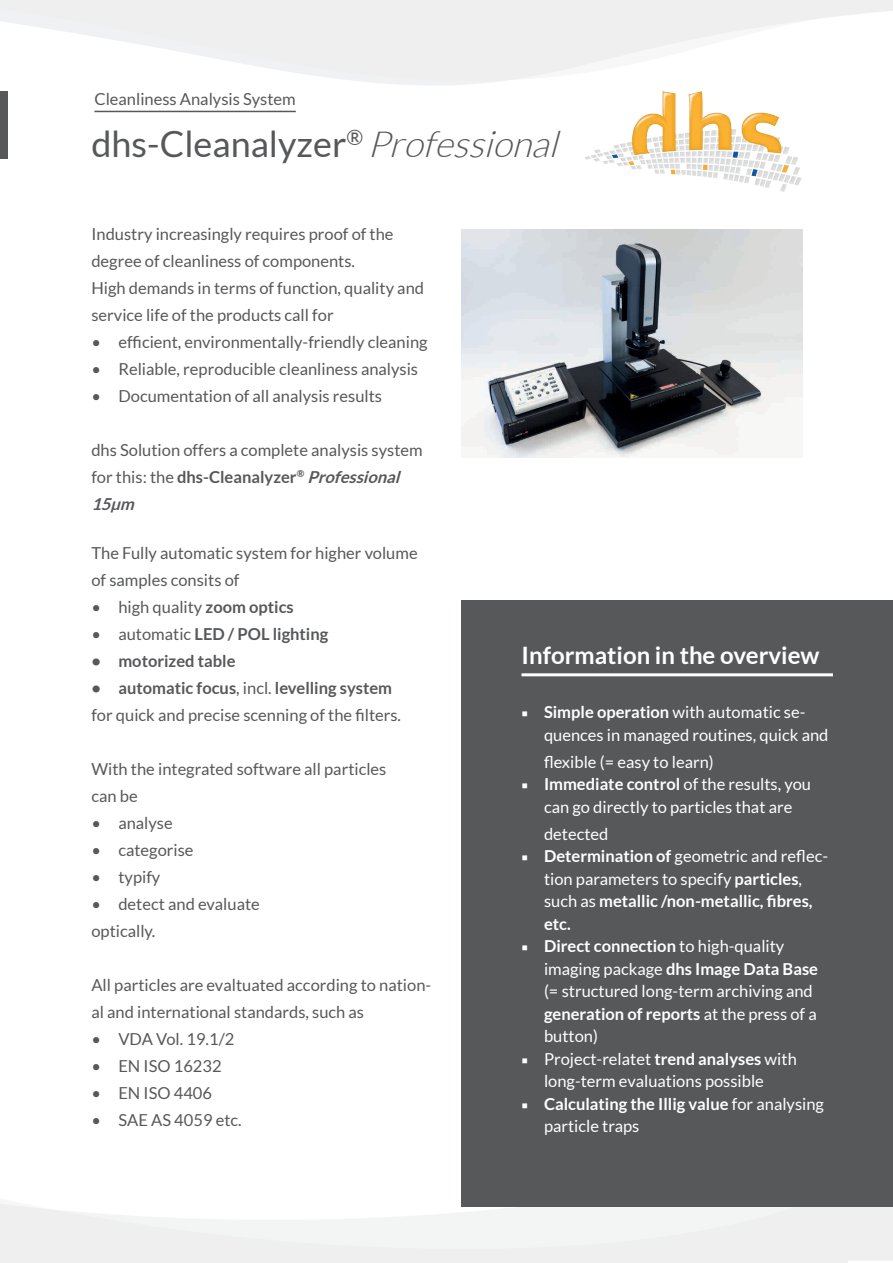
<style>
.page{position:relative;width:893px;height:1263px;background:#fff}
.page>*{position:absolute;margin:0;border:0;box-sizing:border-box;transform-origin:0 0}
.t1{font:36px "Lato";color:#57585a}
.t2{font:700 24px "Lato";color:#fff}
.t3{font:16.5px/27px "Lato";color:#57585a}
.t4{font:16.5px/22.5px "Lato";color:#fff}
.t5{font:700 16.5px/22.5px "Lato";color:#fff}
.t6{font:700 16.5px "Lato";color:#57585a}
.s1{font-weight:300;font-style:italic}
.s2{font-weight:700}
.s3{font-weight:700;font-style:italic}
.s4{font-weight:400}
.s5{font-family:"Minion Pro"}
.s6{font-family:"Minion Pro";font-weight:400}
</style>
<div class="page">
<img style="left:0;top:0;width:893px;height:1263px">
<img style="left:585px;top:91px;width:216px;height:100px">
<hr style="left:94px;top:111px;width:202px;height:1px;background:#57585a">
<div style="left:0;top:91px;width:8px;height:68px;background:#57585a"></div>
<div style="left:461px;top:600px;width:432px;height:606px;background:#57585a"></div>
<hr style="left:521px;top:673px;width:312px;height:3px;background:#fff">
<img style="left:461px;top:230px;width:341px;height:227px">
<p class="t3" style="left:94px;top:85px;width:203px">Cleanliness Analysis System</p>
<h1 class="t1" style="left:91px;top:124px;width:477px">dhs-Cleanalyzer<sup>®</sup> <span class="s1">Professional</span></h1>
<p class="t3" style="left:91px;top:220px;width:334px">Industry increasingly requires proof of the degree of cleanliness of components.<br>High demands in terms of function, quality and service life of the products call for</p>
<p class="t3" style="left:91px;top:328px;width:338px">• efficient, environmentally-friendly cleaning</p>
<p class="t3" style="left:91px;top:355px;width:328px">• Reliable, reproducible cleanliness analysis</p>
<p class="t3" style="left:91px;top:382px;width:292px">• Documentation of all analysis results</p>
<p class="t3" style="left:91px;top:436px;width:333px">dhs Solution offers a complete analysis system for this: the <span class="s2">dhs-Cleanalyzer</span><sup>®</sup> <span class="s3">Professional<br>15µm</span></p>
<p class="t3" style="left:91px;top:540px;width:328px">The Fully automatic system for higher volume of samples consits of</p>
<p class="t3" style="left:91px;top:594px;width:204px">• high quality <span class="s2">zoom optics</span></p>
<p class="t6" style="left:91px;top:625px;width:238px"><span class="s4">• automatic</span> LED / POL lighting</p>
<p class="t6" style="left:91px;top:652px;width:146px">• motorized table</p>
<p class="t3" style="left:91px;top:675px;width:311px"><span class="s2">• automatic focus</span>, incl. <span class="s2">levelling system </span>for quick and precise scenning of the filters.</p>
<p class="t3" style="left:91px;top:756px;width:297px">With the integrated software all particles can be</p>
<p class="t3" style="left:91px;top:810px;width:83px">• analyse</p>
<p class="t3" style="left:91px;top:837px;width:104px">• categorise</p>
<p class="t3" style="left:91px;top:864px;width:70px">• typify</p>
<p class="t3" style="left:91px;top:891px;width:170px">• detect and evaluate optically.</p>
<p class="t3" style="left:91px;top:972px;width:341px">All particles are evaltuated according to nation&shy;al and international standards, such as</p>
<p class="t3" style="left:91px;top:1026px;width:144px">• VDA Vol. 19.1/2</p>
<p class="t3" style="left:91px;top:1053px;width:132px">• EN ISO 16232</p>
<p class="t3" style="left:91px;top:1080px;width:122px">• EN ISO 4406</p>
<p class="t3" style="left:91px;top:1107px;width:152px">• SAE AS 4059 etc.</p>
<h2 class="t2" style="left:521px;top:642px;width:300px">Information in the overview</h2>
<p class="t4" style="left:544px;top:701px;width:286px;text-indent:-23px"><span class="s5">■</span> <span class="s2">Simple operation</span> with automatic se&shy;quences in managed routines, quick and</p>
<p class="t4" style="left:544px;top:750px;width:171px">flexible (= easy to learn)</p>
<p class="t4" style="left:521px;top:773px;width:291px;text-align:center"><span class="s5">■</span> <span class="s2">Immediate control</span> of the results, you can go directly to particles that are</p>
<p class="t4" style="left:544px;top:822px;width:66px">detected</p>
<p class="t5" style="left:544px;top:845px;width:286px;text-indent:-23px"><span class="s6">■</span> Determination of <span class="s4">geometric and reflec&shy;tion parameters to specify</span> particles<span class="s4">, such as</span> metallic /non-metallic, fibres, etc.</p>
<p class="t4" style="left:544px;top:935px;width:275px;text-indent:-23px"><span class="s5">■</span> <span class="s2">Direct connection</span> to high-quality imaging package <span class="s2">dhs Image Data Base </span>(= structured long-term archiving and <span class="s2">generation of reports</span> at the press of a button)</p>
<p class="t4" style="left:544px;top:1047px;width:254px;text-indent:-23px"><span class="s5">■</span> Project-relatet <span class="s2">trend analyses</span> with long-term evaluations possible</p>
<p class="t4" style="left:544px;top:1092px;width:282px;text-indent:-23px"><span class="s5">■</span> <span class="s2">Calculating the Illig value</span> for analysing particle traps</p>
</div>
